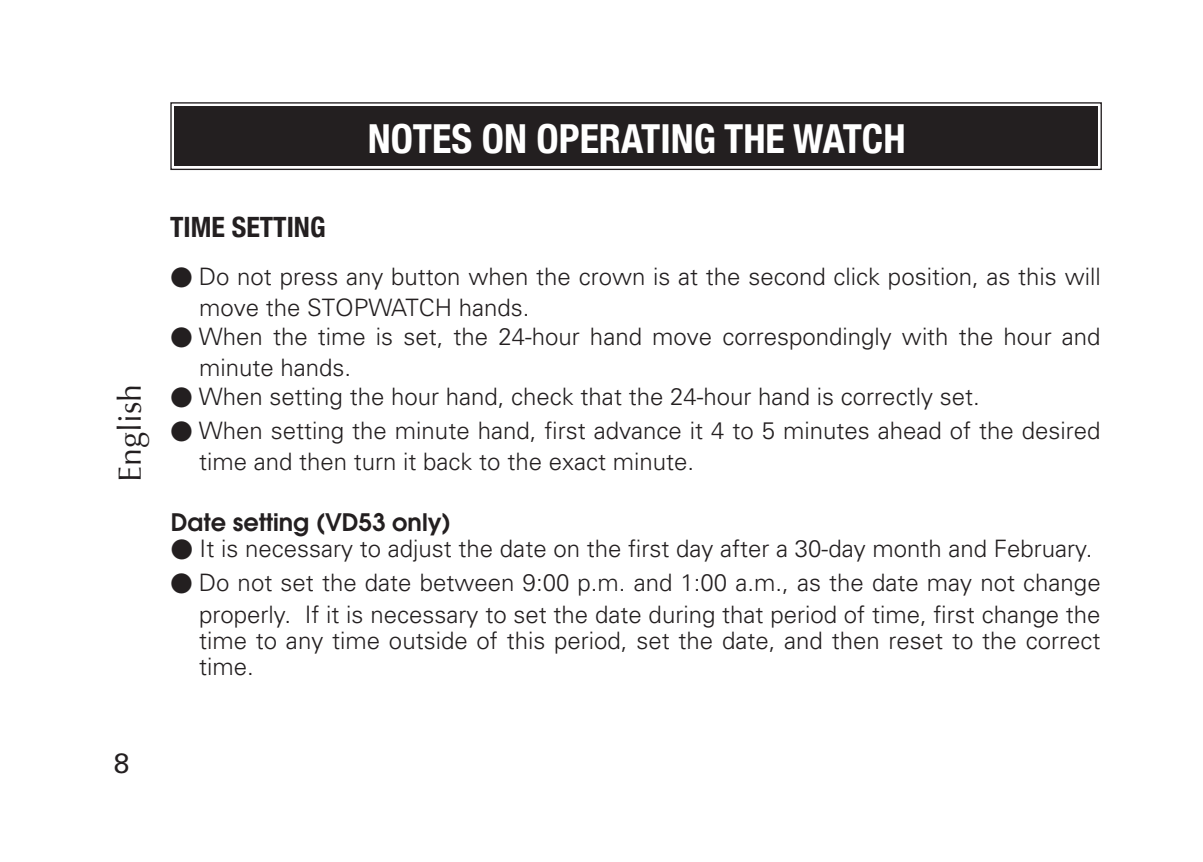
<style>
.page{position:relative;width:1203px;height:862px;background:#fff}
.page>*{position:absolute;margin:0;border:0;box-sizing:border-box;transform-origin:0 0}
.t1{font:700 condensed 40px "Helvetica Neue";color:#fff}
.t2{font:32px "Optima";color:#231f20}
.t3{font:700 condensed 28px "Helvetica Neue";color:#231f20}
.t4{font:28px "Univers";color:#231f20}
.t5{font:300 24px/31.6px "Univers";color:#231f20}
.t6{font:600 24px "Avant Garde";color:#231f20}
</style>
<div class="page">
<svg style="left:170px;top:102px;width:932px;height:69px;background:#393536"></svg>
<div style="left:177px;top:109px;width:917px;height:54px;border:1px solid #231f20"></div>
<h1 class="t1" style="left:367px;top:115px;width:539px">NOTES ON OPERATING THE WATCH</h1>
<h2 class="t2" style="left:111px;top:482px;width:99px;rotate:-90deg">English</h2>
<p class="t3" style="left:170px;top:210px;width:157px">TIME SETTING</p>
<p class="t5" style="left:199px;top:260px;width:902px;text-indent:-29px">● Do not press any button when the crown is at the second click position, as this will move the STOPWATCH hands.</p>
<p class="t5" style="left:199px;top:320px;width:902px;text-indent:-29px">● When the time is set, the 24-hour hand move correspondingly with the hour and minute hands.</p>
<p class="t5" style="left:170px;top:380px;width:810px">● When setting the hour hand, check that the 24-hour hand is correctly set.</p>
<p class="t5" style="left:199px;top:414px;width:902px;text-indent:-29px">● When setting the minute hand, first advance it 4 to 5 minutes ahead of the desired time and then turn it back to the exact minute.</p>
<p class="t6" style="left:171px;top:506px;width:281px">Date setting (VD53 only)</p>
<p class="t5" style="left:171px;top:533px;width:923px">● It is necessary to adjust the date on the first day after a 30-day month and February.</p>
<p class="t5" style="left:170px;top:567px;width:931px;text-align:right">● Do not set the date between 9:00 p.m. and 1:00 a.m., as the date may not change properly. If it is necessary to set the date during that period of time, first change the</p>
<p class="t5" style="left:199px;top:627px;width:902px;line-height:26px">time to any time outside of this period, set the date, and then reset to the correct time.</p>
<p class="t4" style="left:114px;top:746px;width:17px">8</p>
</div>
